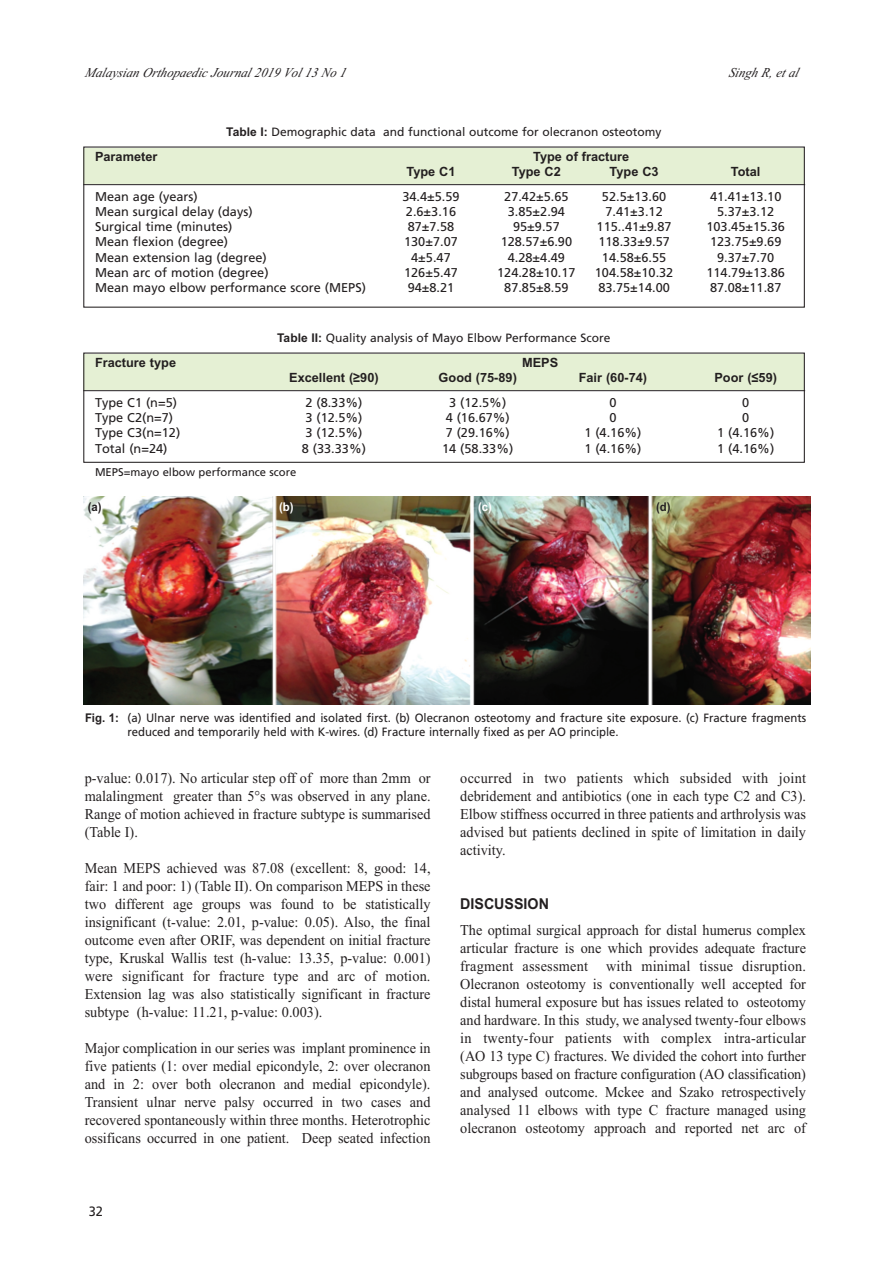
<style>
.page{position:relative;width:893px;height:1262px;background:#fff}
.page>*{position:absolute;margin:0;border:0;box-sizing:border-box;transform-origin:0 0}
.t1{font:15px/18px "Times New Roman";color:#231f20;text-align:justify;scale:.95 1}
.t2{font:700 15px "Arial";color:#231f20;scale:.95 1}
.t3{font:italic 13.5px "Times New Roman";color:#231f20;scale:.95 1}
.t4{font:13.5px "Frutiger LT Std";color:#231f20;scale:.95 1}
.t5{font:12.75px "Frutiger LT Std";color:#231f20}
.t6{font:700 12.75px "Arial";color:#231f20}
.t7{font:12px/14.4px "Frutiger LT Std";color:#231f20;scale:.95 1}
.t8{font:12px "Frutiger LT Std";color:#231f20}
.t9{font:700 12px "Arial";color:#231f20;scale:.95 1}
.t10{font:700 12px "Arial";color:#fff;scale:.95 1}
.t11{font:11.25px "Frutiger LT Std";color:#231f20}
.s1{font-family:"Arial";font-weight:700}
</style>
<div class="page">
<div style="left:83px;top:148px;width:721px;height:35px;background:#e5f0d4"></div>
<hr style="left:83px;top:184px;width:722px;height:1px;background:#231f20">
<div style="left:83px;top:354px;width:721px;height:35px;background:#e5f0d4"></div>
<div style="left:83px;top:352px;width:722px;height:111px;border:1px solid #231f20"></div>
<hr style="left:83px;top:390px;width:722px;height:1px;background:#231f20">
<img style="left:83px;top:497px;width:727px;height:207px">
<p class="t3" style="left:85px;top:64px;width:280px">Malaysian Orthopaedic Journal 2019 Vol 13 No 1</p>
<p class="t3" style="left:728px;top:64px;width:79px">Singh R, et al</p>
<p class="t8" style="left:226px;top:127px;width:437px"><span class="s1">Table I:</span> Demographic data and functional outcome for olecranon osteotomy</p>
<p class="t6" style="left:95px;top:149px;width:64px">Parameter</p>
<p class="t6" style="left:533px;top:149px;width:98px">Type of fracture</p>
<p class="t6" style="left:406px;top:165px;width:51px">Type C1</p>
<p class="t6" style="left:512px;top:165px;width:51px">Type C2</p>
<p class="t6" style="left:609px;top:165px;width:51px">Type C3</p>
<p class="t6" style="left:731px;top:165px;width:31px">Total</p>
<p class="t5" style="left:95px;top:191px;width:104px">Mean age (years)</p>
<p class="t5" style="left:402px;top:191px;width:59px">34.4±5.59</p>
<p class="t5" style="left:504px;top:191px;width:66px">27.42±5.65</p>
<p class="t5" style="left:602px;top:191px;width:66px">52.5±13.60</p>
<p class="t5" style="left:710px;top:191px;width:73px">41.41±13.10</p>
<p class="t5" style="left:95px;top:206px;width:159px">Mean surgical delay (days)</p>
<p class="t5" style="left:406px;top:206px;width:52px">2.6±3.16</p>
<p class="t5" style="left:508px;top:206px;width:59px">3.85±2.94</p>
<p class="t5" style="left:605px;top:206px;width:59px">7.41±3.12</p>
<p class="t5" style="left:717px;top:206px;width:59px">5.37±3.12</p>
<p class="t5" style="left:95px;top:222px;width:139px">Surgical time (minutes)</p>
<p class="t5" style="left:408px;top:222px;width:48px">87±7.58</p>
<p class="t5" style="left:513px;top:222px;width:48px">95±9.57</p>
<p class="t5" style="left:596px;top:222px;width:76px">115..41±9.87</p>
<p class="t5" style="left:706px;top:222px;width:80px">103.45±15.36</p>
<p class="t5" style="left:95px;top:237px;width:135px">Mean flexion (degree)</p>
<p class="t5" style="left:404px;top:237px;width:55px">130±7.07</p>
<p class="t5" style="left:501px;top:237px;width:73px">128.57±6.90</p>
<p class="t5" style="left:598px;top:237px;width:73px">118.33±9.57</p>
<p class="t5" style="left:710px;top:237px;width:73px">123.75±9.69</p>
<p class="t5" style="left:95px;top:252px;width:173px">Mean extension lag (degree)</p>
<p class="t5" style="left:411px;top:252px;width:41px">4±5.47</p>
<p class="t5" style="left:508px;top:252px;width:59px">4.28±4.49</p>
<p class="t5" style="left:602px;top:252px;width:66px">14.58±6.55</p>
<p class="t5" style="left:717px;top:252px;width:59px">9.37±7.70</p>
<p class="t5" style="left:95px;top:267px;width:175px">Mean arc of motion (degree)</p>
<p class="t5" style="left:404px;top:267px;width:55px">126±5.47</p>
<p class="t5" style="left:497px;top:267px;width:80px">124.28±10.17</p>
<p class="t5" style="left:595px;top:267px;width:80px">104.58±10.32</p>
<p class="t5" style="left:706px;top:267px;width:80px">114.79±13.86</p>
<p class="t5" style="left:95px;top:283px;width:272px">Mean mayo elbow performance score (MEPS)</p>
<p class="t5" style="left:408px;top:283px;width:48px">94±8.21</p>
<p class="t5" style="left:504px;top:283px;width:66px">87.85±8.59</p>
<p class="t5" style="left:598px;top:283px;width:73px">83.75±14.00</p>
<p class="t5" style="left:710px;top:283px;width:73px">87.08±11.87</p>
<p class="t8" style="left:277px;top:333px;width:335px"><span class="s1">Table II:</span> Quality analysis of Mayo Elbow Performance Score</p>
<p class="t6" style="left:95px;top:355px;width:83px">Fracture type</p>
<p class="t6" style="left:522px;top:355px;width:38px">MePS</p>
<p class="t6" style="left:289px;top:371px;width:91px">excellent (≥90)</p>
<p class="t6" style="left:439px;top:371px;width:80px">Good (75-89)</p>
<p class="t6" style="left:579px;top:371px;width:70px">Fair (60-74)</p>
<p class="t6" style="left:714px;top:371px;width:64px">Poor (≤59)</p>
<p class="t5" style="left:95px;top:397px;width:84px">Type C1 (n=5)</p>
<p class="t5" style="left:305px;top:397px;width:59px">2 (8.33%)</p>
<p class="t5" style="left:449px;top:397px;width:59px">3 (12.5%)</p>
<p class="t5" style="left:609px;top:397px;width:9px">0</p>
<p class="t5" style="left:742px;top:397px;width:9px">0</p>
<p class="t5" style="left:95px;top:412px;width:80px">Type C2(n=7)</p>
<p class="t5" style="left:305px;top:412px;width:59px">3 (12.5%)</p>
<p class="t5" style="left:446px;top:412px;width:66px">4 (16.67%)</p>
<p class="t5" style="left:609px;top:412px;width:9px">0</p>
<p class="t5" style="left:742px;top:412px;width:9px">0</p>
<p class="t5" style="left:95px;top:428px;width:87px">Type C3(n=12)</p>
<p class="t5" style="left:305px;top:428px;width:59px">3 (12.5%)</p>
<p class="t5" style="left:446px;top:428px;width:66px">7 (29.16%)</p>
<p class="t5" style="left:584px;top:428px;width:59px">1 (4.16%)</p>
<p class="t5" style="left:717px;top:428px;width:59px">1 (4.16%)</p>
<p class="t5" style="left:95px;top:443px;width:74px">Total (n=24)</p>
<p class="t5" style="left:302px;top:443px;width:66px">8 (33.33%)</p>
<p class="t5" style="left:442px;top:443px;width:73px">14 (58.33%)</p>
<p class="t5" style="left:584px;top:443px;width:59px">1 (4.16%)</p>
<p class="t5" style="left:717px;top:443px;width:59px">1 (4.16%)</p>
<p class="t11" style="left:95px;top:468px;width:203px">MEPS=mayo elbow performance score</p>
<p class="t9" style="left:88px;top:500px;width:16px">(a)</p>
<p class="t10" style="left:279px;top:500px;width:17px">(b)</p>
<p class="t10" style="left:478px;top:500px;width:16px">(c)</p>
<p class="t9" style="left:656px;top:500px;width:17px">(d)</p>
<p class="t7" style="left:128px;top:711px;width:716px;text-indent:-43px"><span class="s1">Fig. 1:</span> (a) Ulnar nerve was identified and isolated first. (b) Olecranon osteotomy and fracture site exposure. (c) Fracture fragments reduced and temporarily held with K-wires. (d) Fracture internally fixed as per AO principle.</p>
<p class="t1" style="left:85px;top:768px;width:365px">p-value: 0.017). No articular step off of more than 2mm or malalingment greater than 5°s was observed in any plane.<br>Range of motion achieved in fracture subtype is summarised (Table I).</p>
<p class="t1" style="left:85px;top:858px;width:365px">Mean MEPS achieved was 87.08 (excellent: 8, good: 14, fair: 1 and poor: 1) (Table II). On comparison MEPS in these two different age groups was found to be statistically insignificant (t-value: 2.01, p-value: 0.05). Also, the final outcome even after ORIF, was dependent on initial fracture type, Kruskal Wallis test (h-value: 13.35, p-value: 0.001) were significant for fracture type and arc of motion.<br>Extension lag was also statistically significant in fracture subtype (h-value: 11.21, p-value: 0.003).</p>
<p class="t1" style="left:85px;top:1038px;width:365px">Major complication in our series was implant prominence in five patients (1: over medial epicondyle, 2: over olecranon and in 2: over both olecranon and medial epicondyle).<br>Transient ulnar nerve palsy occurred in two cases and recovered spontaneously within three months. Heterotrophic ossificans occurred in one patient. Deep seated infection</p>
<p class="t4" style="left:89px;top:1206px;width:17px">32</p>
<p class="t1" style="left:460px;top:768px;width:365px">occurred in two patients which subsided with joint debridement and antibiotics (one in each type C2 and C3).<br>Elbow stiffness occurred in three patients and arthrolysis was advised but patients declined in spite of limitation in daily activity.</p>
<p class="t2" style="left:460px;top:895px;width:95px">DISCUSSION</p>
<p class="t1" style="left:460px;top:921px;width:365px">The optimal surgical approach for distal humerus complex articular fracture is one which provides adequate fracture fragment assessment with minimal tissue disruption.<br>Olecranon osteotomy is conventionally well accepted for distal humeral exposure but has issues related to osteotomy and hardware. In this study, we analysed twenty-four elbows in twenty-four patients with complex intra-articular (AO 13 type C) fractures. We divided the cohort into further subgroups based on fracture configuration (AO classification) and analysed outcome. Mckee and Szako retrospectively analysed 11 elbows with type C fracture managed using olecranon osteotomy approach and reported net arc of</p>
</div>
